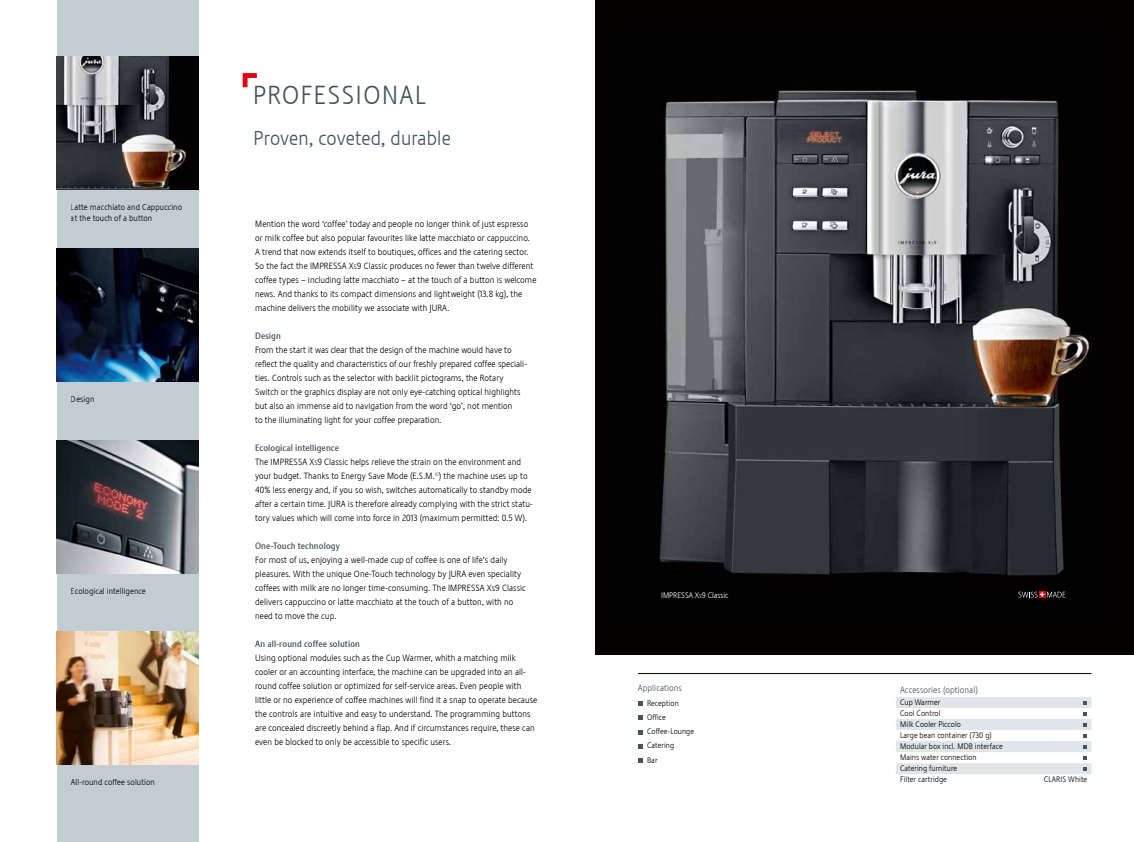
<style>
.page{position:relative;width:1134px;height:842px;background:#fff}
.page>*{position:absolute;margin:0;border:0;box-sizing:border-box;transform-origin:0 0}
.t1{font:26px "Stalemate LF Light";letter-spacing:.06em;color:#43545e}
.t2{font:20px "Stalemate LF Light";letter-spacing:.01em;color:#43545e}
.t3{font:9px/14px "Stalemate LF Light";letter-spacing:.01em;color:#000}
.t4{font:9px "Stalemate LF";letter-spacing:.01em;color:#43545e}
.t5{font:9px "Stalemate LF Light";letter-spacing:.01em;color:#43545e}
.t6{font:8.5px/11px "Stalemate LF Light";letter-spacing:.01em;color:#000}
.t7{font:8px/11px "Stalemate LF Light";letter-spacing:.01em;color:#000}
.t8{font:8px "Stalemate LF Light";color:#fff}
.s1{font-size:6.3px}
.s2{font-size:5.6px}
.s3{font-style:inherit}
</style>
<div class="page">
<div style="left:57px;top:0;width:141px;height:842px;background:#c2ccd3"></div>
<img style="left:57px;top:440px;width:141px;height:133px">
<img style="left:57px;top:248px;width:141px;height:134px">
<img style="left:57px;top:632px;width:141px;height:133px">
<img style="left:57px;top:57px;width:141px;height:133px">
<svg style="left:638px;top:701px;width:4px;height:5px"></svg>
<svg style="left:638px;top:716px;width:4px;height:4px"></svg>
<svg style="left:638px;top:730px;width:4px;height:4px"></svg>
<svg style="left:638px;top:744px;width:4px;height:4px"></svg>
<svg style="left:638px;top:758px;width:4px;height:5px"></svg>
<svg style="left:896px;top:697px;width:195px;height:77px"></svg>
<hr style="left:638px;top:673px;width:453px;height:1px;background:#000">
<svg style="left:243px;top:73px;width:14px;height:14px"></svg>
<div style="left:595px;top:0;width:539px;height:654px;background:#030100"></div>
<img style="left:659px;top:90px;width:431px;height:508px">
<div style="left:1039px;top:591px;width:6px;height:7px;background:#e3000f"></div>
<svg style="left:1018px;top:592px;width:47px;height:5px"></svg>
<p class="t6" style="left:71px;top:202px;width:113px">Latte macchiato and Cappuccino at the touch of a button</p>
<p class="t6" style="left:71px;top:393px;width:25px">Design</p>
<p class="t6" style="left:71px;top:585px;width:76px">Ecological intelligence</p>
<p class="t6" style="left:71px;top:777px;width:85px">All-round coffee solution</p>
<h1 class="t1" style="left:253px;top:79px;width:175px">PROFESSIONAL</h1>
<h2 class="t2" style="left:254px;top:126px;width:199px">Proven, coveted, durable</h2>
<p class="t3" style="left:255px;top:217px;width:283px">Mention the word ‘coffee’ today and people no longer think of just espresso or milk coffee but also popular favourites like latte macchiato or cappuccino.<br>A trend that now extends itself to boutiques, offices and the catering sector.<br>So the fact the IMPRESSA X<span class="s1">S</span>9 Classic produces no fewer than twelve different coffee types – including latte macchiato – at the touch of a button is welcome news. And thanks to its compact dimensions and lightweight (13.8 kg), the machine delivers the mobility we associate with JURA.</p>
<p class="t4" style="left:255px;top:330px;width:27px">Design</p>
<p class="t3" style="left:255px;top:343px;width:274px">From the start it was clear that the design of the machine would have to reflect the quality and characteristics of our freshly prepared coffee speciali&shy;ties. Controls such as the selector with backlit pictograms, the Rotary Switch or the graphics display are not only eye-catching optical highlights but also an immense aid to navigation from the word ‘go’, not mention<br>to the illuminating light for your coffee preparation.</p>
<p class="t4" style="left:255px;top:442px;width:85px">Ecological intelligence</p>
<p class="t3" style="left:255px;top:455px;width:279px">The IMPRESSA X<span class="s1">S</span>9 Classic helps relieve the strain on the environment and your budget. Thanks to Energy Save Mode (E.S.M.<sup>©</sup>) the machine uses up to 40% less energy and, if you so wish, switches automatically to standby mode after a certain time. JURA is therefore already complying with the strict statu&shy;tory values which will come into force in 2013 (maximum permitted: 0.5 W).</p>
<p class="t4" style="left:255px;top:540px;width:86px">One-Touch technology</p>
<p class="t3" style="left:255px;top:553px;width:272px">For most of us, enjoying a well-made cup of coffee is one of life’s daily pleasures. With the unique One-Touch technology by JURA even speciality coffees with milk are no longer time-consuming. The IMPRESSA Xs9 Classic delivers cappuccino or latte macchiato at the touch of a button, with no need to move the cup.</p>
<p class="t4" style="left:255px;top:638px;width:106px">An all-round coffee solution</p>
<p class="t3" style="left:255px;top:651px;width:284px">Using optional modules such as the Cup Warmer, whith a matching milk cooler or an accounting interface, the machine can be upgraded into an all&shy;round coffee solution or optimized for self-service areas. Even people with little or no experience of coffee machines will find it a snap to operate because the controls are intuitive and easy to understand. The programming buttons are concealed discreetly behind a flap. And if circumstances require, these can even be blocked to only be accessible to specific users.</p>
<p class="t8" style="left:661px;top:590px;width:69px">IMPRESSA X<span class="s2">S</span>9 Classic</p>
<p class="t5" style="left:638px;top:683px;width:46px">Applications</p>
<p class="t7" style="left:647px;top:696px;width:49px;line-height:14.3px">Reception<br>Office<br>Coffee-Lounge<br>Catering<br>Bar</p>
<p class="t5" style="left:900px;top:684px;width:79px">Accessories (optional)</p>
<p class="t7" style="left:900px;top:697px;width:104px">Cup Warmer<br><span class="s3">C</span>ool Control<br>Milk Cooler Piccolo<br>Large bean container (730 g)<br>Modular box incl. MDB interface<br>Mains water connection<br>Catering furniture<br>Filter cartridge</p>
<p class="t7" style="left:1044px;top:774px;width:45px">CLARIS White</p>
</div>
